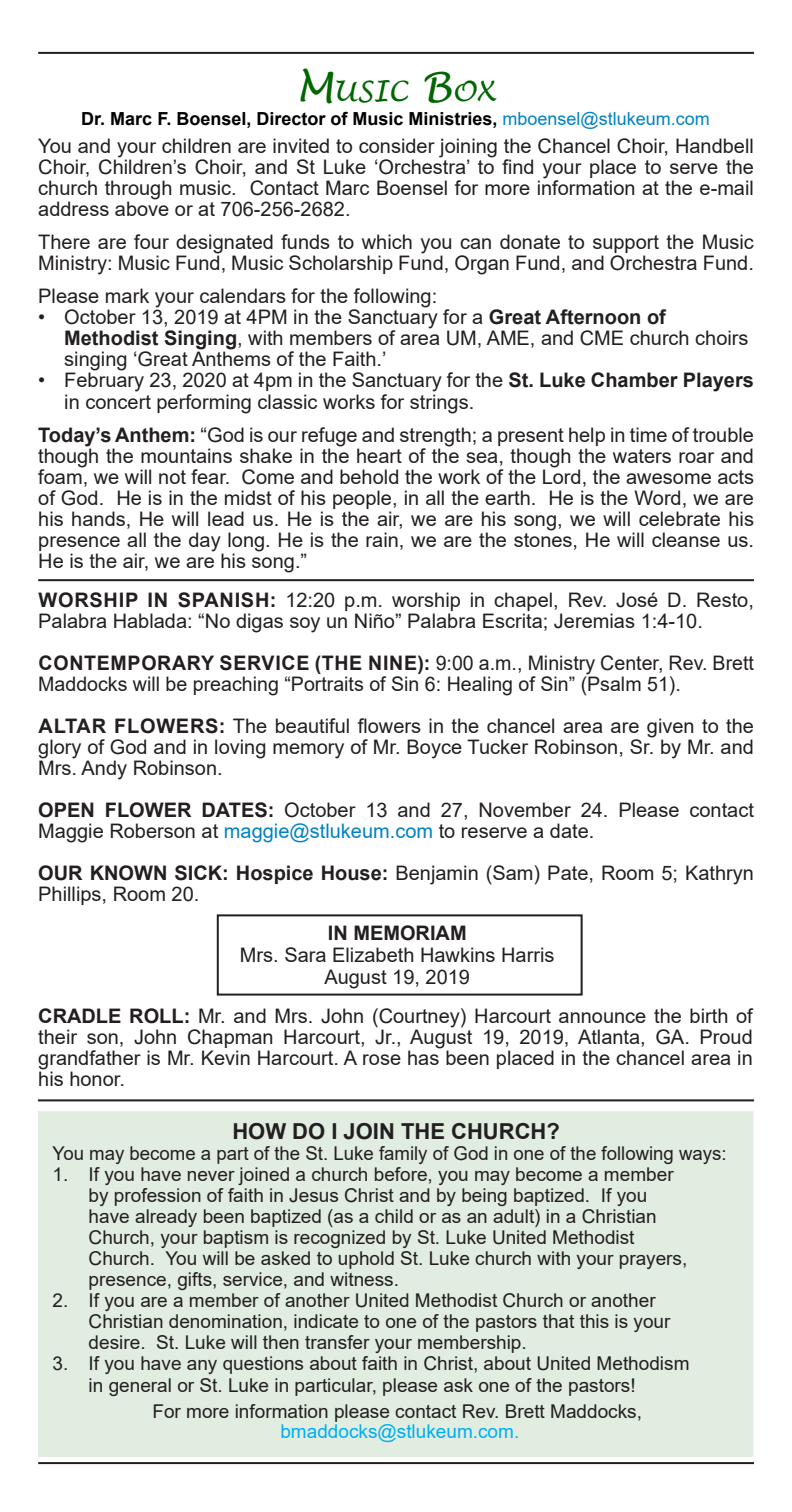
<style>
.page{position:relative;width:792px;height:1512px;background:#fff}
.page>*{position:absolute;margin:0;border:0;box-sizing:border-box;transform-origin:0 0}
.t1{font:italic 28px "Lucida Handwriting";color:#060}
.t2{font:700 22px "Arial";color:#231f20}
.t3{font:20px/21px "Arial";color:#231f20}
.t4{font:700 20px "Arial";color:#231f20}
.t5{font:19px/21px "Arial";color:#231f20}
.t6{font:19px "Arial";color:#00aeef}
.t7{font:700 18px "Arial";color:#000001}
.s1{font-size:40px}
.s2{font-weight:400;color:#0082c3}
.s3{font-weight:700}
.s4{color:#0082c3}
</style>
<div class="page">
<div style="left:217px;top:914px;width:366px;height:82px;border:2px solid #231f20"></div>
<div style="left:38px;top:1111px;width:715px;height:346px;background:#e1ede1"></div>
<hr style="left:38px;top:52px;width:716px;height:2px;background:#231f20">
<hr style="left:38px;top:579px;width:716px;height:2px;background:#231f20">
<hr style="left:38px;top:1462px;width:716px;height:2px;background:#231f20">
<hr style="left:38px;top:1099px;width:716px;height:2px;background:#231f20">
<p class="t1" style="left:296px;top:74px;width:201px"><span class="s1">M</span>usic <span class="s1">B</span>ox</p>
<p class="t7" style="left:81px;top:106px;width:630px">Dr. Marc F. Boensel, Director of Music Ministries, <span class="s2">mboensel@stlukeum.com</span></p>
<p class="t3" style="left:38px;top:135px;width:717px;text-align:justify">You and your children are invited to consider joining the Chancel Choir, Handbell Choir, Children’s Choir, and St Luke ‘Orchestra’ to find your place to serve the church through music. Contact Marc Boensel for more information at the e-mail address above or at 706-256-2682.</p>
<p class="t3" style="left:38px;top:231px;width:717px">There are four designated funds to which you can donate to support the Music<br>Ministry: Music Fund, Music Scholarship Fund, Organ Fund, and Orchestra Fund.</p>
<p class="t3" style="left:38px;top:285px;width:401px">Please mark your calendars for the following:</p>
<p class="t3" style="left:38px;top:306px;width:629px">• October 13, 2019 at 4PM in the Sanctuary for a <span class="s3">Great Afternoon of</span></p>
<p class="t3" style="left:64px;top:327px;width:686px"><span class="s3">Methodist Singing</span>, with members of area UM, AME, and CME church choirs singing ‘Great Anthems of the Faith.’</p>
<p class="t3" style="left:38px;top:369px;width:717px">• February 23, 2020 at 4pm in the Sanctuary for the <span class="s3">St. Luke Chamber Players</span></p>
<p class="t3" style="left:64px;top:391px;width:412px">in concert performing classic works for strings.</p>
<p class="t3" style="left:38px;top:424px;width:717px;text-align:justify"><span class="s3">Today’s Anthem:</span> “God is our refuge and strength; a present help in time of trouble though the mountains shake in the heart of the sea, though the waters roar and foam, we will not fear. Come and behold the work of the Lord, the awesome acts of God. He is in the midst of his people, in all the earth. He is the Word, we are his hands, He will lead us. He is the air, we are his song, we will celebrate his presence all the day long. He is the rain, we are the stones, He will cleanse us.<br>He is the air, we are his song.”</p>
<p class="t3" style="left:38px;top:590px;width:717px"><span class="s3">WORSHIP IN SPANISH:</span> 12:20 p.m. worship in chapel, Rev. José D. Resto,<br>Palabra Hablada: “No digas soy un Niño” Palabra Escrita; Jeremias 1:4-10.</p>
<p class="t3" style="left:38px;top:653px;width:717px"><span class="s3">CONTEMPORARY SERVICE (THE NINE):</span> 9:00 a.m., Ministry Center, Rev. Brett<br>Maddocks will be preaching “Portraits of Sin 6: Healing of Sin” (Psalm 51).</p>
<p class="t3" style="left:38px;top:716px;width:717px;text-align:justify"><span class="s3">ALTAR FLOWERS:</span> The beautiful flowers in the chancel area are given to the glory of God and in loving memory of Mr. Boyce Tucker Robinson, Sr. by Mr. and Mrs. Andy Robinson.</p>
<p class="t3" style="left:38px;top:800px;width:717px"><span class="s3">OPEN FLOWER DATES:</span> October 13 and 27, November 24. Please contact<br>Maggie Roberson at <span class="s4">maggie@stlukeum.com</span> to reserve a date.</p>
<p class="t3" style="left:38px;top:863px;width:717px"><span class="s3">OUR KNOWN SICK: Hospice House:</span> Benjamin (Sam) Pate, Room 5; Kathryn<br>Phillips, Room 20.</p>
<p class="t4" style="left:328px;top:919px;width:140px">IN MEMORIAM</p>
<p class="t3" style="left:240px;top:944px;width:316px">Mrs. Sara Elizabeth Hawkins Harris</p>
<p class="t3" style="left:324px;top:966px;width:147px">August 19, 2019</p>
<p class="t3" style="left:38px;top:1005px;width:716px;text-align:justify"><span class="s3">CRADLE ROLL:</span> Mr. and Mrs. John (Courtney) Harcourt announce the birth of their son, John Chapman Harcourt, Jr., August 19, 2019, Atlanta, GA. Proud grandfather is Mr. Kevin Harcourt. A rose has been placed in the chancel area in his honor.</p>
<p class="t2" style="left:232px;top:1116px;width:329px">HOW DO I JOIN THE CHURCH?</p>
<p class="t5" style="left:53px;top:1143px;width:676px">You may become a part of the St. Luke family of God in one of the following ways:</p>
<p class="t5" style="left:89px;top:1164px;width:600px;text-indent:-36px">1. If you have never joined a church before, you may become a member by profession of faith in Jesus Christ and by being baptized. If you have already been baptized (as a child or as an adult) in a Christian Church, your baptism is recognized by St. Luke United Methodist Church. You will be asked to uphold St. Luke church with your prayers, presence, gifts, service, and witness.</p>
<p class="t5" style="left:89px;top:1290px;width:583px;text-indent:-36px">2. If you are a member of another United Methodist Church or another<br>Christian denomination, indicate to one of the pastors that this is your desire. St. Luke will then transfer your membership.</p>
<p class="t5" style="left:89px;top:1352px;width:602px;line-height:22px;text-indent:-36px">3. If you have any questions about faith in Christ, about United Methodism in general or St. Luke in particular, please ask one of the pastors!</p>
<p class="t5" style="left:152px;top:1401px;width:491px">For more information please contact Rev. Brett Maddocks,</p>
<p class="t6" style="left:280px;top:1418px;width:240px">bmaddocks@stlukeum.com.</p>
</div>
